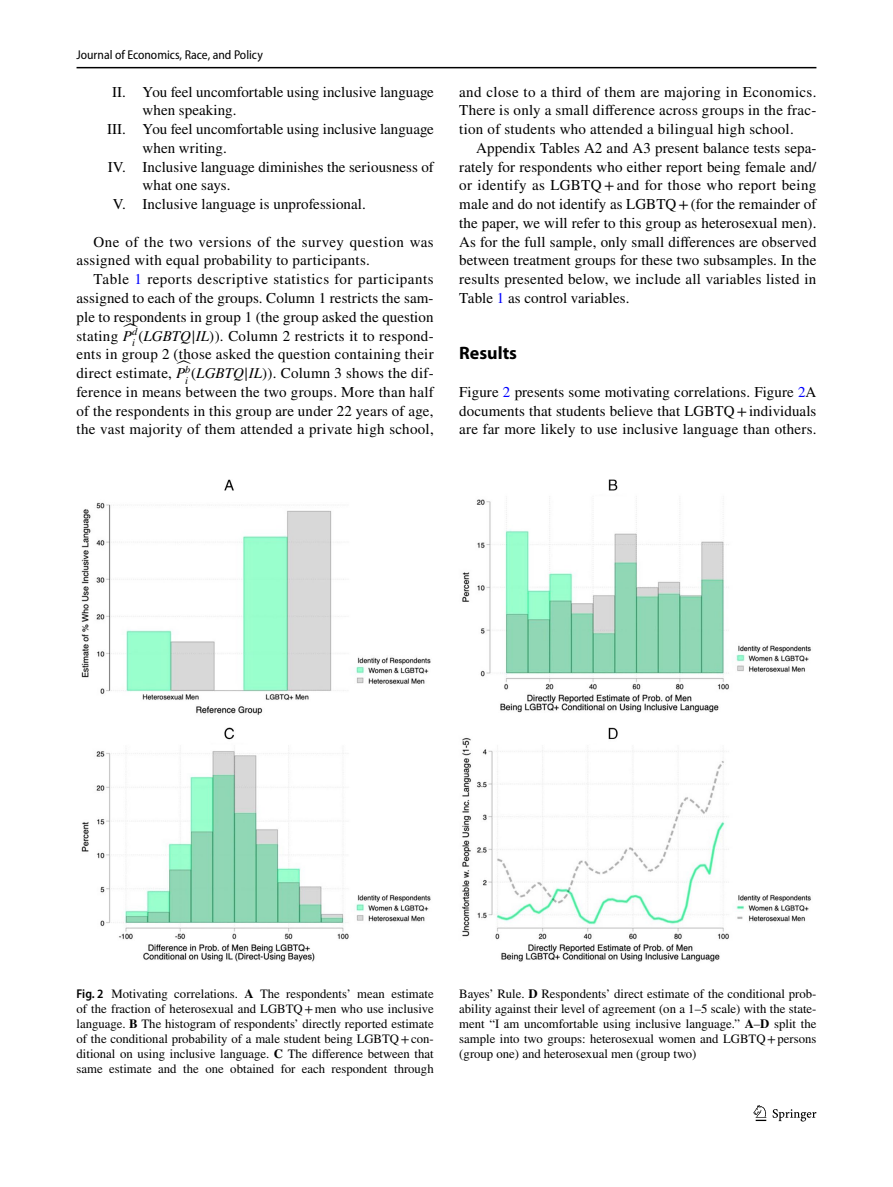
<style>
.page{position:relative;width:893px;height:1187px;background:#fff}
.page>*{position:absolute;margin:0;border:0;box-sizing:border-box;transform-origin:0 0}
.t1{font:700 18px "Myriad Pro";color:#000}
.t2{font:15px/18.8px "STIX";letter-spacing:.01em;color:#000;text-align:justify}
.t3{font:12.75px/15px "STIX";color:#000;text-align:justify}
.t4{font:semi-condensed 12.75px "Myriad Pro";color:#000}
.s1{color:#00f}
.s2{font-family:"STIX General Italic 14"}
.s3{font-family:"STIX Math Regular 14"}
.s4{font-family:"STIX Math Extensions Regular 12"}
.s5{font-family:"STIX General Italic 15"}
.s6{font-family:"STIX Math Regular 15"}
.s7{font-family:"STIX Math Extensions Regular 13"}
.s8{font-family:"Myriad Pro";font-weight:600;font-stretch:semi-condensed}
.s9{font-weight:700}
</style>
<div class="page">
<hr style="left:77px;top:67px;width:739px;height:1px;background:#000">
<svg style="left:753px;top:1105px;width:13px;height:15px"></svg>
<svg style="left:773px;top:1109px;width:43px;height:12px"></svg>
<img style="left:81px;top:479px;width:730px;height:483px">
<p class="t4" style="left:77px;top:48px;width:188px">Journal of Economics, Race, and Policy</p>
<p class="t2" style="left:112px;top:83px;width:323px">II. You feel uncomfortable using inclusive language</p>
<p class="t2" style="left:143px;top:102px;width:96px">when speaking.</p>
<p class="t2" style="left:107px;top:121px;width:328px">III. You feel uncomfortable using inclusive language</p>
<p class="t2" style="left:143px;top:139px;width:86px">when writing.</p>
<p class="t2" style="left:108px;top:158px;width:328px">IV. Inclusive language diminishes the seriousness of</p>
<p class="t2" style="left:143px;top:177px;width:89px">what one says.</p>
<p class="t2" style="left:113px;top:196px;width:255px">V. Inclusive language is unprofessional.</p>
<p class="t2" style="left:77px;top:233px;width:359px;text-indent:17px">One of the two versions of the survey question was assigned with equal probability to participants.</p>
<p class="t2" style="left:77px;top:271px;width:359px;text-indent:17px">Table <span class="s1">1</span> reports descriptive statistics for participants assigned to each of the groups. Column 1 restricts the sam&shy;ple to respondents in group 1 (the group asked the question stating <span class="s2">P</span><sup>̂</sup><sup>d</sup></p>
<p class="t2" style="left:77px;top:327px;width:359px;text-indent:56px"><sub>i</sub> <span class="s3">(</span><span class="s2">LGBTQ</span><span class="s4">|</span><span class="s2">IL</span><span class="s3">)</span>). Column 2 restricts it to respond&shy;ents in group 2 (those asked the question containing their direct estimate, <span class="s5">P</span><sup>̂</sup><sup>b</sup></p>
<p class="t2" style="left:77px;top:364px;width:359px;text-indent:109px"><sub>i</sub> <span class="s6">(</span><span class="s5">LGBTQ</span><span class="s7">|</span><span class="s5">IL</span><span class="s6">)</span>). Column 3 shows the dif&shy;ference in means between the two groups. More than half of the respondents in this group are under 22 years of age, the vast majority of them attended a private high school,</p>
<p class="t2" style="left:459px;top:83px;width:359px">and close to a third of them are majoring in Economics.<br>There is only a small difference across groups in the frac&shy;tion of students who attended a bilingual high school.</p>
<p class="t2" style="left:459px;top:139px;width:359px;text-indent:17px">Appendix Tables A2 and A3 present balance tests sepa&shy;rately for respondents who either report being female and/ or identify as LGBTQ +and for those who report being male and do not identify as LGBTQ+(for the remainder of the paper, we will refer to this group as heterosexual men).<br>As for the full sample, only small differences are observed between treatment groups for these two subsamples. In the results presented below, we include all variables listed in Table <span class="s1">1</span> as control variables.</p>
<p class="t1" style="left:459px;top:341px;width:59px">Results</p>
<p class="t2" style="left:459px;top:383px;width:359px">Figure <span class="s1">2</span> presents some motivating correlations. Figure <span class="s1">2</span>A documents that students believe that LGBTQ+individuals are far more likely to use inclusive language than others.</p>
<p class="t3" style="left:77px;top:987px;width:359px"><span class="s8">Fig. 2</span> Motivating correlations. <span class="s9">A</span> The respondents’ mean estimate of the fraction of heterosexual and LGBTQ+men who use inclusive language. <span class="s9">B</span> The histogram of respondents’ directly reported estimate of the conditional probability of a male student being LGBTQ+con&shy;ditional on using inclusive language. <span class="s9">C</span> The difference between that same estimate and the one obtained for each respondent through</p>
<p class="t3" style="left:459px;top:987px;width:359px">Bayes’ Rule. <span class="s9">D</span> Respondents’ direct estimate of the conditional prob&shy;ability against their level of agreement (on a 1–5 scale) with the state&shy;ment “I am uncomfortable using inclusive language.” <span class="s9">A</span>–<span class="s9">D</span> split the sample into two groups: heterosexual women and LGBTQ+persons (group one) and heterosexual men (group two)</p>
</div>
